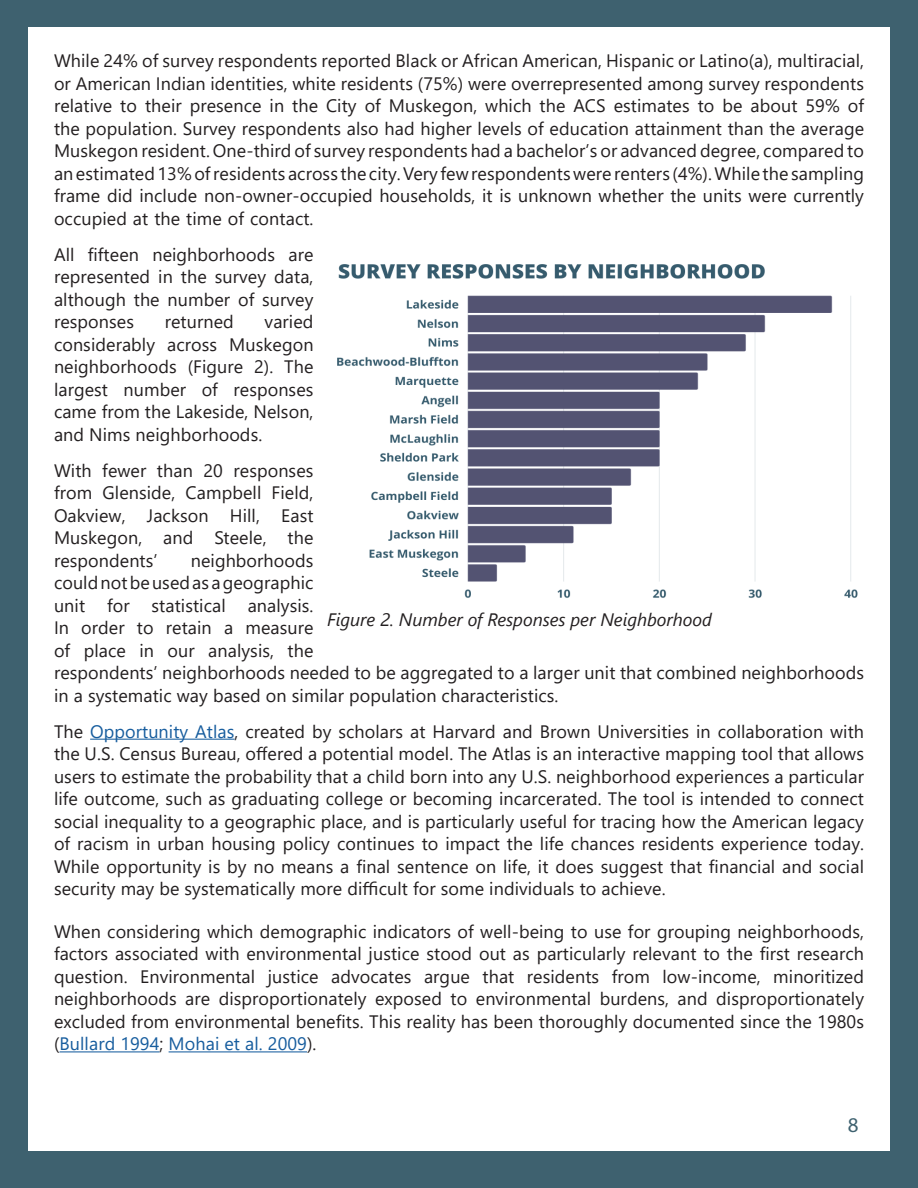
<style>
.page{position:relative;width:918px;height:1188px;background:#fff}
.page>*{position:absolute;margin:0;border:0;box-sizing:border-box;transform-origin:0 0}
.t1{font:21px "Myriad Pro";color:#3e616f}
.t2{font:18px/22.5px "Segoe UI";letter-spacing:.005em;color:#231f20;text-align:justify}
.Body{font:italic 18px "Segoe UI";color:#231f20}
.s1{color:#175d9e}
</style>
<div class="page">
<hr style="left:90px;top:739px;width:144px;height:1px;background:#175d9e">
<hr style="left:60px;top:1051px;width:100px;height:1px;background:#175d9e">
<hr style="left:169px;top:1051px;width:138px;height:1px;background:#175d9e">
<img style="left:337px;top:264px;width:521px;height:334px">
<div style="left:1px;top:0;width:27px;height:1188px;background:#3e616f"></div>
<div style="left:891px;top:0;width:27px;height:1188px;background:#3e616f"></div>
<div style="left:0;top:1151px;width:918px;height:37px;background:#3e616f"></div>
<div style="left:0;top:0;width:918px;height:27px;background:#3e616f"></div>
<p class="t2" style="left:54px;top:48px;width:812px">While 24% of survey respondents reported Black or African American, Hispanic or Latino(a), multiracial, or American Indian identities, white residents (75%) were overrepresented among survey respondents relative to their presence in the City of Muskegon, which the ACS estimates to be about 59% of the population. Survey respondents also had higher levels of education attainment than the average Muskegon resident. One-third of survey respondents had a bachelor’s or advanced degree, compared to an estimated 13% of residents across the city. Very few respondents were renters (4%). While the sampling frame did include non-owner-occupied households, it is unknown whether the units were currently occupied at the time of contact.</p>
<p class="t2" style="left:54px;top:241px;width:261px">All fifteen neighborhoods are represented in the survey data, although the number of survey responses</p>
<p class="t2" style="left:54px;top:309px;width:261px;text-indent:211px">varied considerably across Muskegon neighborhoods (Figure 2). The largest number of responses came from the Lakeside, Nelson, and Nims neighborhoods.</p>
<p class="t2" style="left:54px;top:457px;width:261px">With fewer than 20 responses from Glenside, Campbell Field, Oakview, Jackson Hill, East Muskegon, and Steele, the respondents’</p>
<p class="t2" style="left:165px;top:309px;width:71px">returned</p>
<p class="t2" style="left:54px;top:547px;width:812px;text-align:left;text-indent:137px">neighborhoods<br>could not be used as a geographic<br>unit for statistical analysis.<br>In order to retain a measure<br>of place in our analysis, the<br>respondents’ neighborhoods needed to be aggregated to a larger unit that combined neighborhoods in a systematic way based on similar population characteristics.</p>
<p class="t2" style="left:54px;top:718px;width:812px">The <span class="s1">Opportunity Atlas</span>, created by scholars at Harvard and Brown Universities in collaboration with the U.S. Census Bureau, offered a potential model. The Atlas is an interactive mapping tool that allows users to estimate the probability that a child born into any U.S. neighborhood experiences a particular life outcome, such as graduating college or becoming incarcerated. The tool is intended to connect social inequality to a geographic place, and is particularly useful for tracing how the American legacy of racism in urban housing policy continues to impact the life chances residents experience today.<br>While opportunity is by no means a final sentence on life, it does suggest that financial and social security may be systematically more difficult for some individuals to achieve.</p>
<p class="t2" style="left:54px;top:919px;width:812px">When considering which demographic indicators of well-being to use for grouping neighborhoods, factors associated with environmental justice stood out as particularly relevant to the first research question. Environmental justice advocates argue that residents from low-income, minoritized neighborhoods are disproportionately exposed to environmental burdens, and disproportionately excluded from environmental benefits. This reality has been thoroughly documented since the 1980s (<span class="s1">Bullard 1994</span>; <span class="s1">Mohai et al. 2009</span>).</p>
<p class="Body" style="left:327px;top:603px;width:386px">Figure 2. Number of Responses per Neighborhood</p>
<h1 class="t1" style="left:848px;top:1112px;width:12px">8</h1>
</div>
